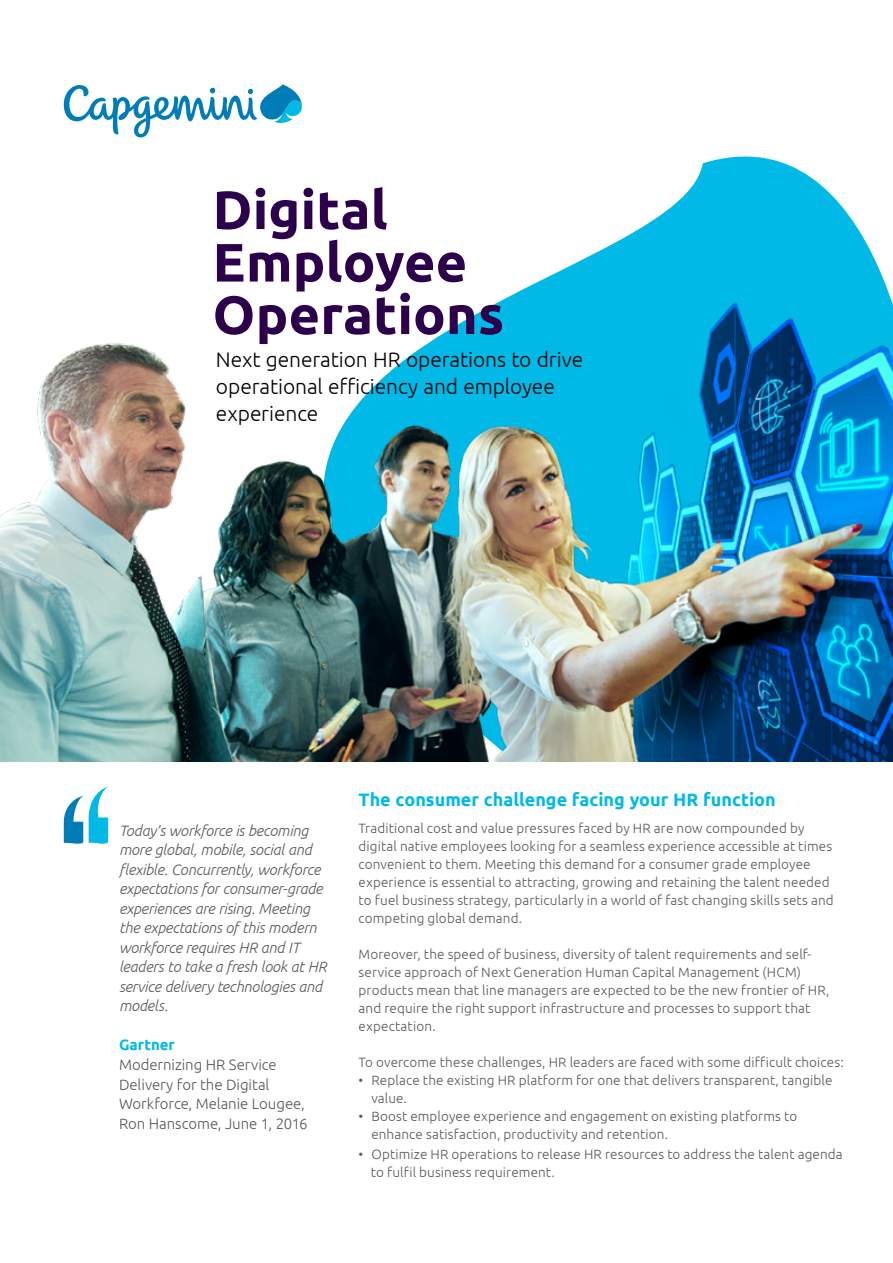
<style>
.page{position:relative;width:893px;height:1263px;background:#fff}
.page>*{position:absolute;margin:0;border:0;box-sizing:border-box;transform-origin:0 0}
.t1{font:700 54px/52.5px "Ubuntu";letter-spacing:.005em;color:#2c004b}
.t2{font:300 21px/26.8px "Ubuntu";letter-spacing:-.005em;color:#000}
.t3{font:700 18px "Ubuntu";color:#00b9e7}
.t4{font:italic 300 15px/19.5px "Ubuntu";letter-spacing:-.01em;color:#58595b}
.t5{font:300 15px/19.5px "Ubuntu";letter-spacing:-.005em;color:#58595b}
.t6{font:700 15px "Ubuntu";color:#00b9e7}
.t7{font:300 13.5px/18px "Ubuntu";letter-spacing:.01em;color:#58595b}
</style>
<div class="page">
<svg style="left:138px;top:137px;width:716px;height:85px"></svg>
<img style="left:0;top:222px;width:893px;height:540px">
<svg style="left:64px;top:84px;width:238px;height:53px"></svg>
<svg style="left:64px;top:786px;width:45px;height:58px"></svg>
<h1 class="t1" style="left:213px;top:183px;width:293px">Digital<br>Employee<br>Operations</h1>
<h2 class="t2" style="left:216px;top:346px;width:369px">Next generation HR operations to drive operational efficiency and employee experience</h2>
<p class="t4" style="left:119px;top:820px;width:209px">Today’s workforce is becoming more global, mobile, social and flexible. Concurrently, workforce expectations for consumer-grade experiences are rising. Meeting the expectations of this modern workforce requires HR and IT leaders to take a fresh look at HR service delivery technologies and models.</p>
<p class="t6" style="left:119px;top:1036px;width:57px">Gartner</p>
<p class="t5" style="left:119px;top:1054px;width:190px">Modernizing HR Service<br>Delivery for the Digital<br>Workforce, Melanie Lougee,<br>Ron Hanscome, June 1, 2016</p>
<h3 class="t3" style="left:359px;top:788px;width:419px">The consumer challenge facing your HR function</h3>
<p class="t7" style="left:359px;top:819px;width:477px">Traditional cost and value pressures faced by HR are now compounded by digital native employees looking for a seamless experience accessible at times convenient to them. Meeting this demand for a consumer grade employee experience is essential to attracting, growing and retaining the talent needed to fuel business strategy, particularly in a world of fast changing skills sets and competing global demand.</p>
<p class="t7" style="left:359px;top:945px;width:472px">Moreover, the speed of business, diversity of talent requirements and self&shy;service approach of Next Generation Human Capital Management (HCM) products mean that line managers are expected to be the new frontier of HR, and require the right support infrastructure and processes to support that expectation.</p>
<p class="t7" style="left:359px;top:1053px;width:487px">To overcome these challenges, HR leaders are faced with some difficult choices:</p>
<p class="t7" style="left:371px;top:1071px;width:463px;text-indent:-13px">• Replace the existing HR platform for one that delivers transparent, tangible value.</p>
<p class="t7" style="left:371px;top:1107px;width:427px;text-indent:-13px">• Boost employee experience and engagement on existing platforms to enhance satisfaction, productivity and retention.</p>
<p class="t7" style="left:371px;top:1145px;width:473px;text-indent:-12px">• Optimize HR operations to release HR resources to address the talent agenda to fulfil business requirement.</p>
</div>
